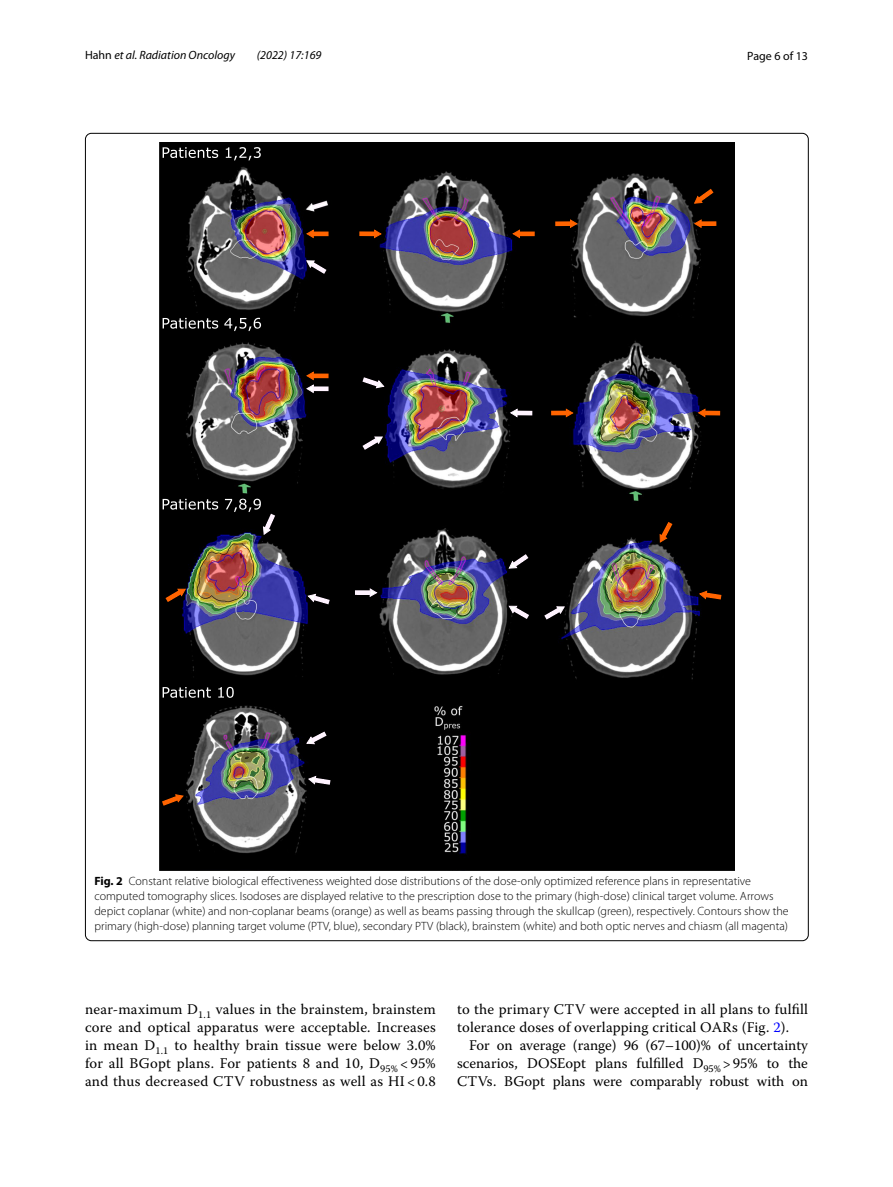
<style>
.page{position:relative;width:893px;height:1187px;background:#fff}
.page>*{position:absolute;margin:0;border:0;box-sizing:border-box;transform-origin:0 0}
.t1{font:14.7px/18px "Warnock Pro";letter-spacing:.015em;color:#000;text-align:justify}
.t2{font:300 12px/15px "Myriad Pro";color:#000}
.t3{font:italic 12px "Myriad Pro";color:#000}
.t4{font:12px "Myriad Pro";color:#000}
.s1{font-style:normal}
.s2{font-weight:700}
.s3{color:#00f}
</style>
<div class="page">
<img style="left:160px;top:142px;width:574px;height:728px">
<svg style="left:306px;top:228px;width:21px;height:11px"></svg>
<div style="left:313px;top:231px;width:16px;height:5px;border:4px solid #ff6400"></div>
<svg style="left:307px;top:203px;width:20px;height:8px"></svg>
<svg style="left:306px;top:259px;width:23px;height:17px"></svg>
<svg style="left:360px;top:228px;width:22px;height:11px"></svg>
<div style="left:359px;top:231px;width:16px;height:5px;border:4px solid #ff6400"></div>
<svg style="left:512px;top:228px;width:22px;height:11px"></svg>
<div style="left:519px;top:231px;width:16px;height:5px;border:4px solid #ff6400"></div>
<svg style="left:556px;top:218px;width:22px;height:11px"></svg>
<div style="left:555px;top:221px;width:16px;height:5px;border:4px solid #ff6400"></div>
<svg style="left:693px;top:218px;width:22px;height:11px"></svg>
<div style="left:701px;top:221px;width:15px;height:5px;border:4px solid #ff6400"></div>
<div style="left:313px;top:373px;width:16px;height:5px;border:4px solid #ff6400"></div>
<svg style="left:360px;top:375px;width:25px;height:14px"></svg>
<svg style="left:360px;top:435px;width:23px;height:17px"></svg>
<svg style="left:509px;top:407px;width:22px;height:11px"></svg>
<div style="left:517px;top:410px;width:15px;height:5px;border:4px solid #fff3ff"></div>
<svg style="left:552px;top:407px;width:22px;height:11px"></svg>
<div style="left:551px;top:410px;width:16px;height:5px;border:4px solid #ff6400"></div>
<svg style="left:163px;top:587px;width:24px;height:17px"></svg>
<svg style="left:307px;top:593px;width:25px;height:13px"></svg>
<svg style="left:356px;top:587px;width:22px;height:11px"></svg>
<div style="left:355px;top:590px;width:16px;height:5px;border:4px solid #fff3ff"></div>
<svg style="left:508px;top:604px;width:24px;height:17px"></svg>
<svg style="left:508px;top:551px;width:23px;height:18px"></svg>
<svg style="left:542px;top:605px;width:23px;height:17px"></svg>
<svg style="left:659px;top:519px;width:16px;height:24px"></svg>
<svg style="left:698px;top:589px;width:26px;height:12px"></svg>
<svg style="left:160px;top:793px;width:24px;height:15px"></svg>
<svg style="left:306px;top:729px;width:23px;height:16px"></svg>
<svg style="left:308px;top:775px;width:25px;height:11px"></svg>
<svg style="left:693px;top:186px;width:23px;height:18px"></svg>
<svg style="left:306px;top:370px;width:21px;height:24px"></svg>
<div style="left:313px;top:386px;width:16px;height:5px;border:4px solid #fff3ff"></div>
<svg style="left:697px;top:407px;width:22px;height:11px"></svg>
<div style="left:705px;top:410px;width:15px;height:5px;border:4px solid #ff6400"></div>
<svg style="left:163px;top:147px;width:98px;height:13px"></svg>
<svg style="left:163px;top:318px;width:98px;height:13px"></svg>
<svg style="left:163px;top:498px;width:115px;height:37px;background:#181818"></svg>
<svg style="left:163px;top:686px;width:71px;height:11px"></svg>
<p class="t3" style="left:85px;top:48px;width:151px"><span class="s1">Hahn</span> et al. Radiation Oncology</p>
<p class="t3" style="left:257px;top:48px;width:66px">(2022) 17:169</p>
<p class="t4" style="left:747px;top:48px;width:62px">Page 6 of 13</p>
<p class="t2" style="left:94px;top:873px;width:696px"><span class="s2">Fig. 2</span> Constant relative biological effectiveness weighted dose distributions of the dose-only optimized reference plans in representative computed tomography slices. Isodoses are displayed relative to the prescription dose to the primary (high-dose) clinical target volume. Arrows depict coplanar (white) and non-coplanar beams (orange) as well as beams passing through the skullcap (green), respectively. Contours show the primary (high-dose) planning target volume (PTV, blue), secondary PTV (black), brainstem (white) and both optic nerves and chiasm (all magenta)</p>
<p class="t1" style="left:85px;top:1000px;width:352px">near-maximum D<sub>1.1</sub> values in the brainstem, brainstem core and optical apparatus were acceptable. Increases in mean D<sub>1.1</sub> to healthy brain tissue were below 3.0% for all BGopt plans. For patients 8 and 10, D<sub>95%</sub> &lt; 95% and thus decreased CTV robustness as well as HI &lt; 0.8</p>
<p class="t1" style="left:457px;top:1000px;width:352px">to the primary CTV were accepted in all plans to fulfill tolerance doses of overlapping critical OARs (Fig. <span class="s3">2</span>).</p>
<p class="t1" style="left:457px;top:1036px;width:352px;text-indent:12px">For on average (range) 96 (67–100)% of uncertainty scenarios, DOSEopt plans fulfilled D<sub>95%</sub> &gt;95% to the CTVs. BGopt plans were comparably robust with on</p>
</div>
